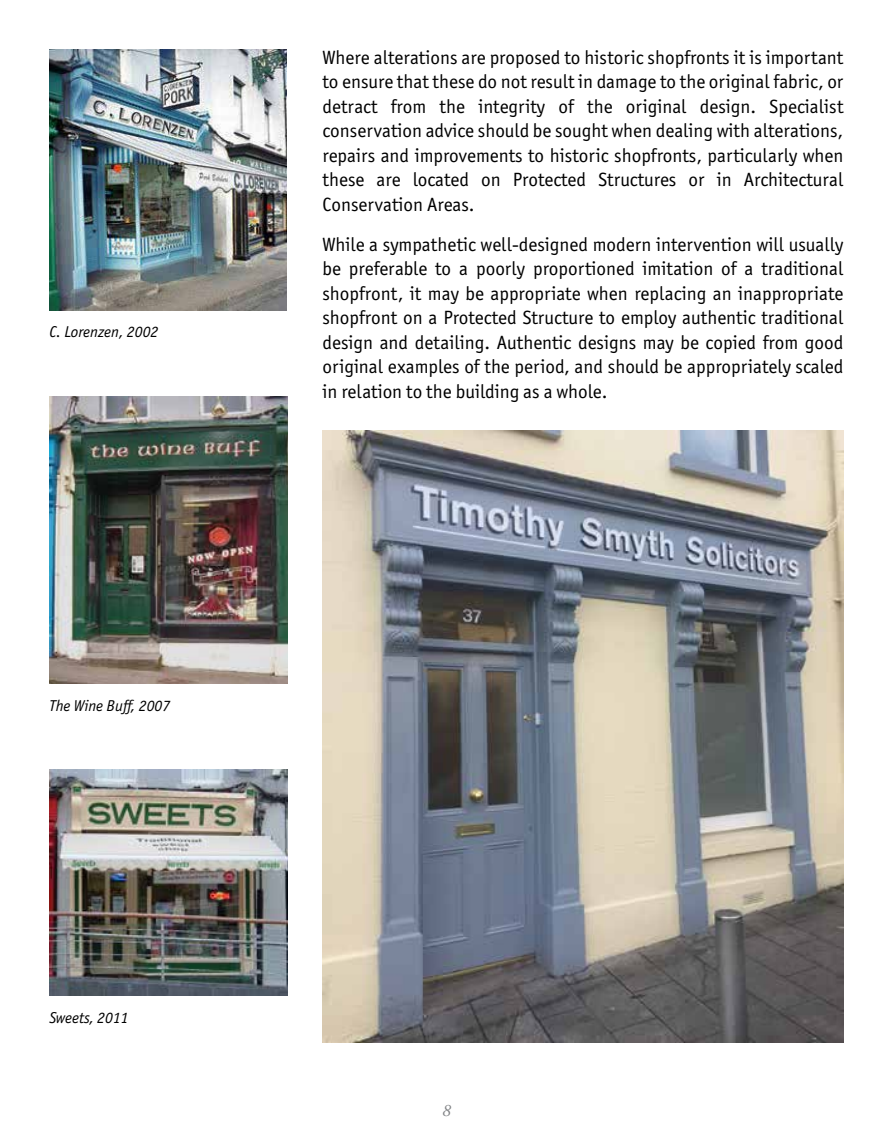
<style>
.page{position:relative;width:893px;height:1141px;background:#fff}
.page>*{position:absolute;margin:0;border:0;box-sizing:border-box;transform-origin:0 0}
.t1{font:19.25px/24.5px "Officina Sans ITC Std";color:#000;text-align:justify}
.t2{font:italic 17.5px "Adobe Garamond";color:#808285}
.t3{font:italic 15.75px "Officina Sans ITC Std";color:#000}
</style>
<div class="page">
<img style="left:50px;top:50px;width:236px;height:260px">
<img style="left:50px;top:770px;width:238px;height:226px">
<img style="left:50px;top:397px;width:238px;height:286px">
<img style="left:322px;top:431px;width:521px;height:611px">
<p class="t3" style="left:50px;top:323px;width:110px">C. Lorenzen, 2002</p>
<p class="t3" style="left:50px;top:696px;width:122px">The Wine Buff, 2007</p>
<p class="t3" style="left:50px;top:1009px;width:81px">Sweets, 2011</p>
<p class="t1" style="left:322px;top:45px;width:522px">Where alterations are proposed to historic shopfronts it is important to ensure that these do not result in damage to the original fabric, or detract from the integrity of the original design. Specialist conservation advice should be sought when dealing with alterations, repairs and improvements to historic shopfronts, particularly when these are located on Protected Structures or in Architectural Conservation Areas.</p>
<p class="t1" style="left:322px;top:232px;width:522px">While a sympathetic well-designed modern intervention will usually be preferable to a poorly proportioned imitation of a traditional shopfront, it may be appropriate when replacing an inappropriate shopfront on a Protected Structure to employ authentic traditional design and detailing. Authentic designs may be copied from good original examples of the period, and should be appropriately scaled in relation to the building as a whole.</p>
<p class="t2" style="left:442px;top:1101px;width:10px">8</p>
</div>
